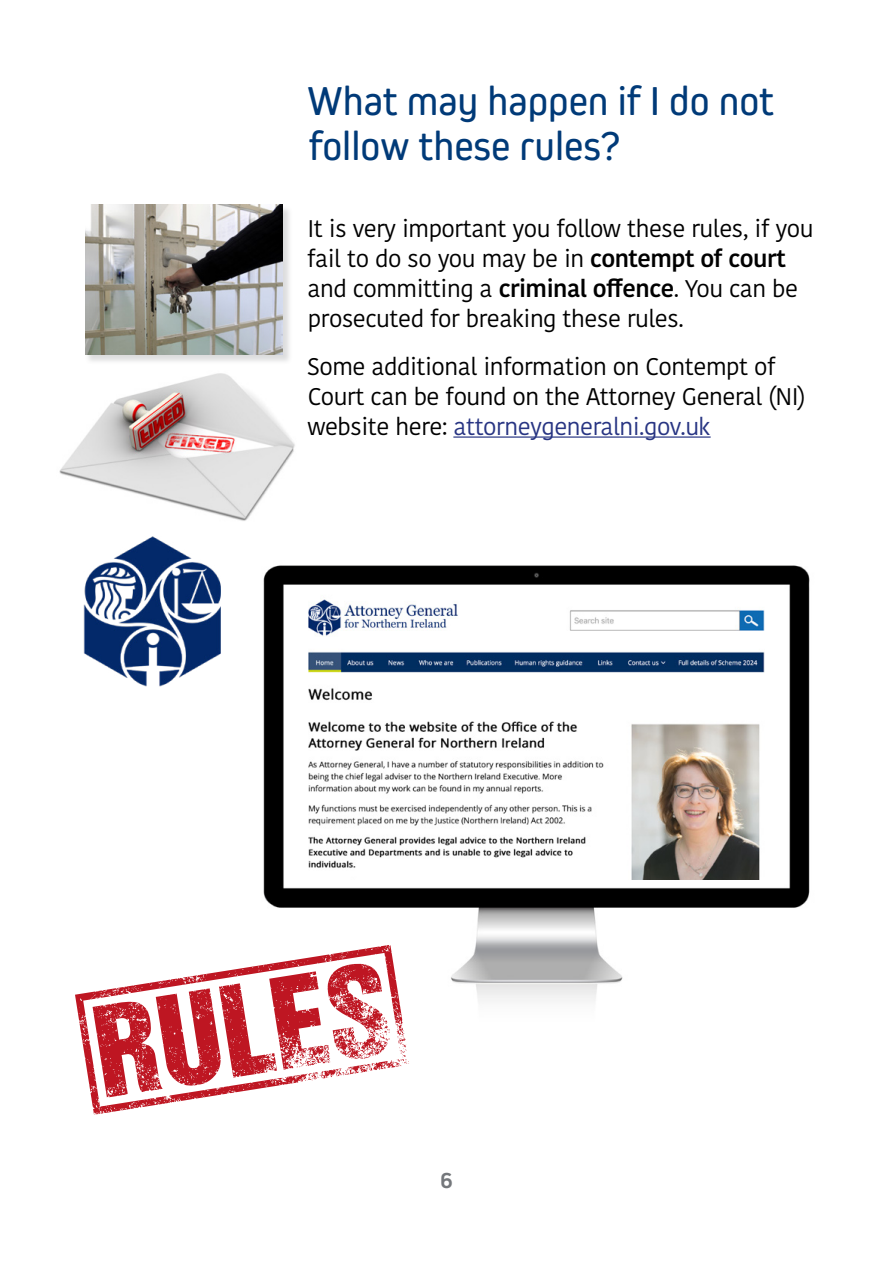
<style>
.page{position:relative;width:893px;height:1263px;background:#fff}
.page>*{position:absolute;margin:0;border:0;box-sizing:border-box;transform-origin:0 0}
.t1{font:42px/45px "Kiro";color:#003a78}
.t2{font:24px/30px "Kohinoor Bangla";letter-spacing:-.02em;color:#000}
.t3{font:700 24px "Kiro";color:#74777b}
.s1{font-weight:600}
.s2{color:#283583}
</style>
<div class="page">
<img style="left:263px;top:565px;width:547px;height:436px">
<img style="left:285px;top:589px;width:502px;height:290px">
<img style="left:59px;top:373px;width:236px;height:148px">
<div style="left:85px;top:205px;width:207px;height:160px;background:#74777b;opacity:.25"></div>
<img style="left:85px;top:205px;width:197px;height:150px">
<svg style="left:75px;top:945px;width:334px;height:170px"></svg>
<img style="left:84px;top:536px;width:137px;height:151px">
<hr style="left:453px;top:436px;width:258px;height:2px;background:#283583">
<p class="t1" style="left:307px;top:78px;width:469px">What may happen if I do not follow these rules?</p>
<p class="t2" style="left:307px;top:213px;width:508px">It is very important you follow these rules, if you fail to do so you may be in <span class="s1">contempt of court </span>and committing a <span class="s1">criminal offence</span>. You can be prosecuted for breaking these rules.</p>
<p class="t2" style="left:307px;top:351px;width:500px">Some additional information on Contempt of<br>Court can be found on the Attorney General (NI) website here: <span class="s2">attorneygeneralni.gov.uk</span></p>
<p class="t3" style="left:440px;top:1166px;width:14px">6</p>
</div>
